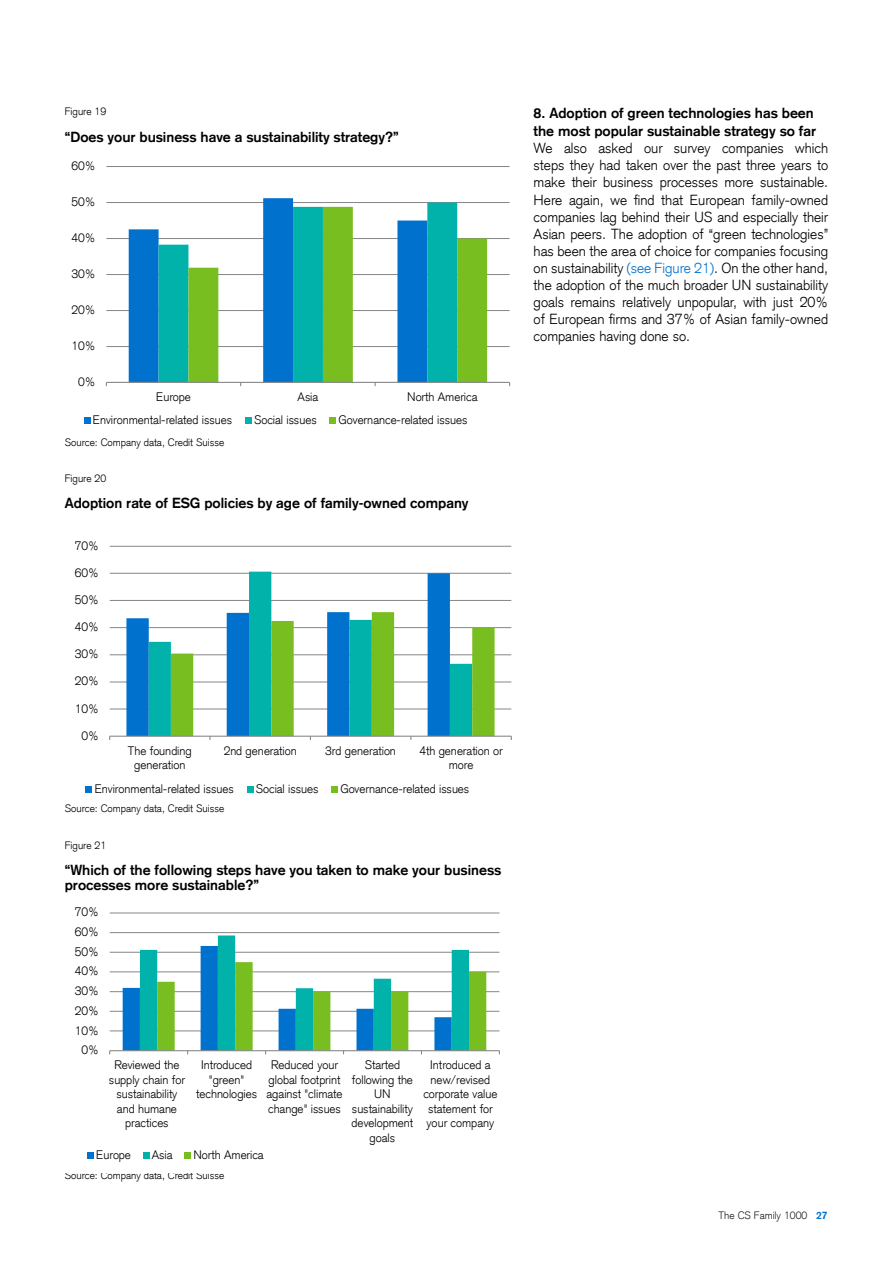
<style>
.page{position:relative;width:893px;height:1263px;background:#fff}
.page>*{position:absolute;margin:0;border:0;box-sizing:border-box;transform-origin:0 0}
.t1{font:300 14.25px/17.1px "Credit Suisse Type";color:#000;text-align:justify}
.t2{font:700 14.25px/15px "Credit Suisse Type";color:#000}
.t3{font:700 14.25px/18px "Credit Suisse Type";color:#000101}
.t4{font:300 12px/14.4px "Credit Suisse Type";letter-spacing:-.005em;color:#000;text-align:center}
.t5{font:300 10.5px "Credit Suisse Type";color:#000}
.t6{font:300 10.5px "Credit Suisse Type";color:#231f20}
.s1{color:#0072ce}
.s2{font-weight:700;color:#0072ce}
</style>
<div class="page">
<hr style="left:106px;top:346px;width:404px;height:1px;background:#868686">
<hr style="left:106px;top:310px;width:404px;height:1px;background:#868686">
<hr style="left:106px;top:274px;width:404px;height:1px;background:#868686">
<hr style="left:106px;top:238px;width:404px;height:1px;background:#868686">
<hr style="left:106px;top:202px;width:404px;height:1px;background:#868686">
<hr style="left:106px;top:166px;width:404px;height:1px;background:#868686">
<svg style="left:129px;top:198px;width:165px;height:184px;fill:#0072ce"></svg>
<svg style="left:159px;top:203px;width:298px;height:179px;fill:#00b2a9"></svg>
<svg style="left:188px;top:207px;width:299px;height:175px"></svg>
<hr style="left:106px;top:382px;width:404px;height:1px;background:#868686">
<svg style="left:84px;top:418px;width:6px;height:6px"></svg>
<svg style="left:245px;top:418px;width:6px;height:6px"></svg>
<svg style="left:330px;top:418px;width:6px;height:6px"></svg>
<hr style="left:110px;top:709px;width:401px;height:1px;background:#868686">
<hr style="left:110px;top:682px;width:401px;height:1px;background:#868686">
<hr style="left:110px;top:654px;width:401px;height:1px;background:#868686">
<hr style="left:110px;top:627px;width:401px;height:1px;background:#868686">
<hr style="left:110px;top:600px;width:401px;height:1px;background:#868686">
<hr style="left:110px;top:573px;width:401px;height:1px;background:#868686">
<hr style="left:110px;top:546px;width:401px;height:1px;background:#868686">
<svg style="left:126px;top:573px;width:23px;height:163px;fill:#0072ce"></svg>
<svg style="left:149px;top:572px;width:323px;height:164px"></svg>
<hr style="left:110px;top:736px;width:401px;height:1px;background:#868686">
<svg style="left:171px;top:612px;width:324px;height:128px"></svg>
<div style="left:86px;top:786px;width:6px;height:7px;background:#0072ce"></div>
<div style="left:247px;top:786px;width:6px;height:7px;background:#00b2a9"></div>
<div style="left:331px;top:786px;width:7px;height:7px;background:#78be20"></div>
<hr style="left:110px;top:1031px;width:389px;height:1px;background:#868686">
<hr style="left:110px;top:1011px;width:389px;height:1px;background:#868686">
<hr style="left:110px;top:991px;width:389px;height:1px;background:#868686">
<hr style="left:110px;top:971px;width:389px;height:1px;background:#868686">
<hr style="left:110px;top:952px;width:389px;height:1px;background:#868686">
<hr style="left:110px;top:932px;width:389px;height:1px;background:#868686">
<hr style="left:110px;top:913px;width:389px;height:1px;background:#868686">
<hr style="left:110px;top:1050px;width:389px;height:1px;background:#868686">
<svg style="left:123px;top:935px;width:363px;height:119px"></svg>
<div style="left:87px;top:1152px;width:7px;height:6px;background:#0072ce"></div>
<svg style="left:143px;top:1152px;width:6px;height:6px"></svg>
<svg style="left:185px;top:1152px;width:6px;height:6px"></svg>
<p class="t5" style="left:65px;top:106px;width:43px">Figure 19</p>
<p class="t2" style="left:65px;top:129px;width:335px">“Does your business have a sustainability strategy?”</p>
<p class="t4" style="left:72px;top:159px;width:26px">60%</p>
<p class="t4" style="left:72px;top:195px;width:26px">50%</p>
<p class="t4" style="left:72px;top:231px;width:26px">40%</p>
<p class="t4" style="left:72px;top:267px;width:26px">30%</p>
<p class="t4" style="left:72px;top:303px;width:26px">20%</p>
<p class="t4" style="left:72px;top:339px;width:26px">10%</p>
<p class="t4" style="left:78px;top:375px;width:19px">0%</p>
<p class="t4" style="left:156px;top:390px;width:36px">Europe</p>
<p class="t4" style="left:298px;top:390px;width:22px">Asia</p>
<p class="t4" style="left:407px;top:390px;width:72px">North America</p>
<p class="t4" style="left:93px;top:413px;width:141px">Environmental-related issues</p>
<p class="t4" style="left:254px;top:413px;width:64px">Social issues</p>
<p class="t4" style="left:339px;top:413px;width:130px">Governance-related issues</p>
<p class="t5" style="left:65px;top:436px;width:161px">Source: Company data, Credit Suisse</p>
<p class="t5" style="left:65px;top:472px;width:43px">Figure 20</p>
<p class="t2" style="left:65px;top:496px;width:405px">Adoption rate of ESG policies by age of family-owned company</p>
<p class="t4" style="left:75px;top:538px;width:26px">70%</p>
<p class="t4" style="left:75px;top:565px;width:26px">60%</p>
<p class="t4" style="left:75px;top:593px;width:26px">50%</p>
<p class="t4" style="left:75px;top:620px;width:26px">40%</p>
<p class="t4" style="left:75px;top:647px;width:26px">30%</p>
<p class="t4" style="left:75px;top:674px;width:26px">20%</p>
<p class="t4" style="left:75px;top:701px;width:26px">10%</p>
<p class="t4" style="left:81px;top:728px;width:19px">0%</p>
<p class="t4" style="left:128px;top:743px;width:65px">The founding generation</p>
<p class="t4" style="left:224px;top:743px;width:75px">2nd generation</p>
<p class="t4" style="left:325px;top:743px;width:72px">3rd generation</p>
<p class="t4" style="left:419px;top:743px;width:85px">4th generation or more</p>
<p class="t4" style="left:95px;top:782px;width:141px">Environmental-related issues</p>
<p class="t4" style="left:256px;top:782px;width:64px">Social issues</p>
<p class="t4" style="left:340px;top:782px;width:130px">Governance-related issues</p>
<p class="t5" style="left:65px;top:802px;width:161px">Source: Company data, Credit Suisse</p>
<p class="t5" style="left:65px;top:839px;width:43px">Figure 21</p>
<p class="t2" style="left:65px;top:862px;width:438px">“Which of the following steps have you taken to make your business processes more sustainable?”</p>
<p class="t4" style="left:75px;top:905px;width:26px">70%</p>
<p class="t4" style="left:75px;top:925px;width:26px">60%</p>
<p class="t4" style="left:75px;top:944px;width:26px">50%</p>
<p class="t4" style="left:75px;top:964px;width:26px">40%</p>
<p class="t4" style="left:75px;top:984px;width:26px">30%</p>
<p class="t4" style="left:75px;top:1003px;width:26px">20%</p>
<p class="t4" style="left:75px;top:1023px;width:26px">10%</p>
<p class="t4" style="left:82px;top:1043px;width:19px">0%</p>
<p class="t4" style="left:109px;top:1058px;width:78px">Reviewed the supply chain for sustainability and humane practices</p>
<p class="t4" style="left:196px;top:1058px;width:62px">Introduced "green" technologies</p>
<p class="t4" style="left:266px;top:1058px;width:78px">Reduced your global footprint against "climate change" issues</p>
<p class="t4" style="left:352px;top:1058px;width:63px">Started following the<br>UN sustainability development goals</p>
<p class="t4" style="left:423px;top:1058px;width:76px">Introduced a new/revised corporate value statement for your company</p>
<p class="t4" style="left:96px;top:1147px;width:36px">Europe</p>
<p class="t4" style="left:152px;top:1147px;width:22px">Asia</p>
<p class="t4" style="left:193px;top:1147px;width:72px">North America</p>
<p class="t5" style="left:65px;top:1169px;width:161px">Source: Company data, Credit Suisse</p>
<p class="t3" style="left:534px;top:104px;width:284px">8. Adoption of green technologies has been the most popular sustainable strategy so far</p>
<p class="t1" style="left:534px;top:140px;width:296px">We also asked our survey companies which steps they had taken over the past three years to make their business processes more sustainable.<br>Here again, we find that European family-owned companies lag behind their US and especially their Asian peers. The adoption of “green technologies” has been the area of choice for companies focusing on sustainability <span class="s1">(see Figure 21)</span>. On the other hand, the adoption of the much broader UN sustainability goals remains relatively unpopular, with just 20% of European firms and 37% of Asian family-owned companies having done so.</p>
<p class="t6" style="left:719px;top:1209px;width:111px">The CS Family 1000 <span class="s2">27</span></p>
</div>
